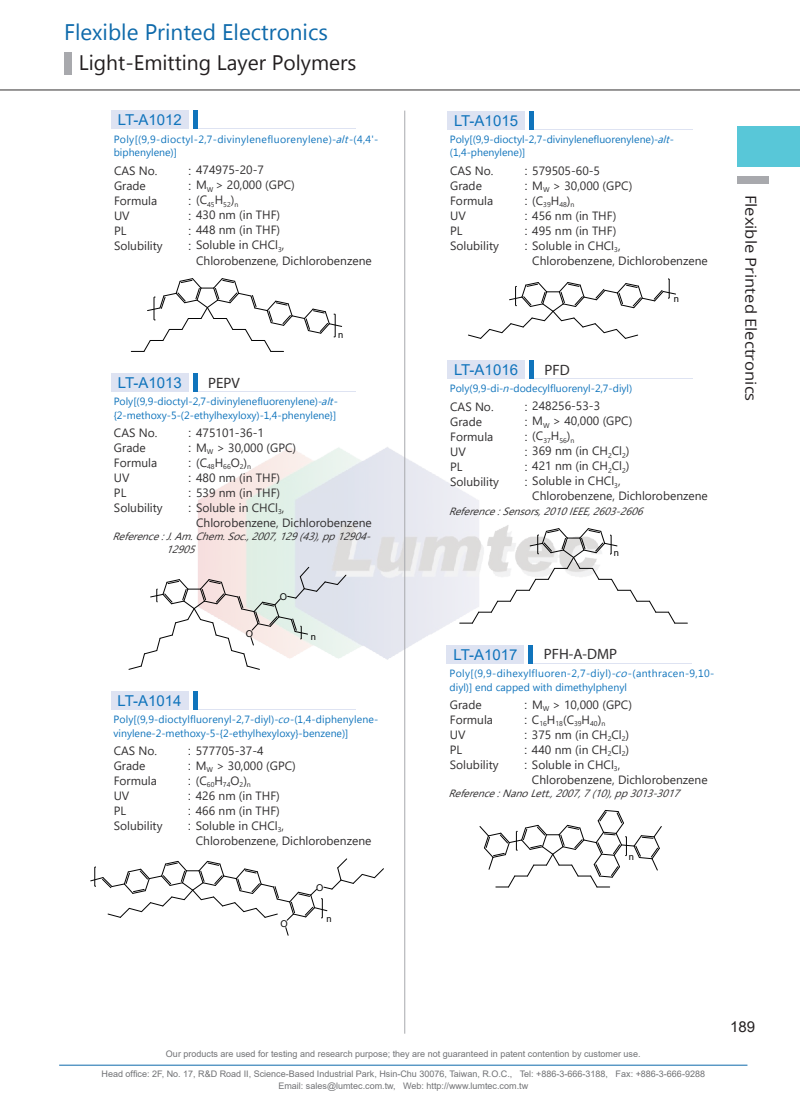
<style>
.page{position:relative;width:800px;height:1106px;background:#fff}
.page>*{position:absolute;margin:0;border:0;box-sizing:border-box;transform-origin:0 0}
.t1{font:22.5px "Microsoft New Tai Lue";color:#0e6aab}
.t2{font:21px "Microsoft New Tai Lue";color:#231f20}
.t3{font:15px "Arial";color:#1074bc}
.t4{font:15px "Open Sans";color:#231f20;scale:1.1 1}
.t5{font:15px "Myriad Pro";color:#312f30}
.t6{font:15px "Arial";color:#231f20}
.t7{font:12px/15px "Segoe UI";color:#312f30}
.t8{font:12px "Arial";color:#312f30}
.t9{font:10.5px/13.5px "Microsoft Tai Le";color:#1074bc}
.t10{font:10.5px/13.5px "Microsoft Tai Le";letter-spacing:.03em;color:#1074bc}
.t11{font:italic 10.5px/13.5px "Segoe UI";color:#312f30}
.t12{font:9.3px "Arial";color:#030303}
.t13{font:9px/12px "Arial";color:#717275;text-align:center}
.t14{font:7.05px "Segoe UI";color:#312f30}
.s1{font-style:italic}
.s2{font-family:"Arial"}
</style>
<div class="page">
<img style="left:198px;top:446px;width:311px;height:214px">
<hr style="left:59px;top:1064px;width:688px;height:1px;background:#0e6aab">
<hr style="left:404px;top:111px;width:1px;height:922px;background:#a8a9ad">
<div style="left:737px;top:126px;width:62px;height:41px;background:#58c7d8"></div>
<hr style="left:0;top:90px;width:799px;height:1px;background:#312f30">
<div style="left:737px;top:176px;width:31px;height:7px;background:#a8a9ad"></div>
<div style="left:64px;top:52px;width:7px;height:22px;background:#a8a9ad"></div>
<div style="left:446px;top:645px;width:78px;height:18px;background:#dee3f2"></div>
<hr style="left:529px;top:662px;width:162px;height:1px;background:#dee3f2">
<div style="left:528px;top:645px;width:5px;height:18px;background:#1074bc"></div>
<svg style="left:479px;top:810px;width:182px;height:77px"></svg>
<div style="left:111px;top:691px;width:77px;height:18px;background:#dee3f2"></div>
<div style="left:447px;top:111px;width:77px;height:18px;background:#dee3f2"></div>
<div style="left:447px;top:360px;width:77px;height:19px;background:#dee3f2"></div>
<div style="left:111px;top:111px;width:77px;height:18px;background:#dee3f2"></div>
<div style="left:111px;top:373px;width:77px;height:19px;background:#dee3f2"></div>
<hr style="left:194px;top:708px;width:162px;height:1px;background:#dee3f2">
<hr style="left:530px;top:129px;width:162px;height:1px;background:#dee3f2">
<hr style="left:530px;top:378px;width:162px;height:1px;background:#dee3f2">
<hr style="left:194px;top:128px;width:162px;height:1px;background:#dee3f2">
<hr style="left:194px;top:391px;width:162px;height:1px;background:#dee3f2">
<hr style="left:193px;top:691px;width:4px;height:18px;background:#1074bc">
<hr style="left:529px;top:111px;width:4px;height:18px;background:#1074bc">
<hr style="left:529px;top:360px;width:4px;height:19px;background:#1074bc">
<hr style="left:193px;top:111px;width:4px;height:18px;background:#1074bc">
<hr style="left:193px;top:373px;width:4px;height:19px;background:#1074bc">
<svg style="left:131px;top:278px;width:211px;height:74px"></svg>
<svg style="left:129px;top:567px;width:217px;height:102px"></svg>
<svg style="left:459px;top:528px;width:228px;height:96px"></svg>
<svg style="left:285px;top:927px;width:3px;height:8px"></svg>
<svg style="left:90px;top:858px;width:294px;height:62px"></svg>
<svg style="left:468px;top:279px;width:207px;height:60px"></svg>
<h1 class="t1" style="left:64px;top:19px;width:265px">Flexible Printed Electronics</h1>
<h2 class="t2" style="left:79px;top:50px;width:279px">Light-Emitting Layer Polymers</h2>
<p class="t3" style="left:118px;top:110px;width:65px">LT-A1012</p>
<p class="t10" style="left:114px;top:133px;width:266px">Poly[(9,9-dioctyl-2,7-divinylenefluorenylene)-<span class="s1">alt</span>-(4,4'- biphenylene)]</p>
<p class="t7" style="left:114px;top:162px;width:50px">CAS No.<br>Grade<br>Formula<br>UV<br>PL<br>Solubility</p>
<p class="t7" style="left:188px;top:162px;width:108px"><span class="s2">:</span> 474975-20-7<br><span class="s2">:</span> M<sub>W</sub> &gt; 20,000 (GPC)</p>
<p class="t14" style="left:196px;top:197px;width:44px"><sup>(C</sup>45<sup>H</sup>52<sup>)</sup>n</p>
<p class="t8" style="left:188px;top:192px;width:5px">:</p>
<p class="t7" style="left:188px;top:207px;width:98px"><span class="s2">:</span> 430 nm (in THF) <span class="s2">:</span> 448 nm (in THF) <span class="s2">:</span> Soluble in CHCl<sub>3</sub>,</p>
<p class="t7" style="left:196px;top:252px;width:177px">Chlorobenzene, Dichlorobenzene</p>
<p class="t3" style="left:118px;top:372px;width:65px">LT-A1013</p>
<p class="t5" style="left:208px;top:373px;width:33px">PEPV</p>
<p class="t12" style="left:338px;top:328px;width:7px">n</p>
<p class="t9" style="left:114px;top:395px;width:226px">Poly[(9,9-dioctyl-2,7-divinylenefluorenylene)-<span class="s1">alt</span>-{2-methoxy-5-(2-ethylhexyloxy)-1,4-phenylene}]</p>
<p class="t7" style="left:114px;top:424px;width:50px">CAS No.<br>Grade<br>Formula<br>UV<br>PL<br>Solubility</p>
<p class="t7" style="left:188px;top:424px;width:109px"><span class="s2">:</span> 475101-36-1<br><span class="s2">:</span> M<sub>W</sub> &gt; 30,000 (GPC)</p>
<p class="t14" style="left:196px;top:460px;width:57px"><sup>(C</sup>48<sup>H</sup>66<sup>O</sup>2<sup>)</sup>n</p>
<p class="t8" style="left:188px;top:454px;width:5px">:</p>
<p class="t7" style="left:188px;top:469px;width:98px"><span class="s2">:</span> 480 nm (in THF) <span class="s2">:</span> 539 nm (in THF) <span class="s2">:</span> Soluble in CHCl<sub>3</sub>,</p>
<p class="t7" style="left:196px;top:514px;width:177px">Chlorobenzene, Dichlorobenzene</p>
<p class="t11" style="left:166px;top:528px;width:212px;text-indent:-53px">Reference:J.Am.Chem.Soc.,2007,129(43),pp12904-<br>12905</p>
<p class="t12" style="left:279px;top:590px;width:9px">O</p>
<p class="t3" style="left:118px;top:690px;width:65px">LT-A1014</p>
<p class="t12" style="left:246px;top:627px;width:9px">O</p>
<p class="t12" style="left:311px;top:630px;width:7px">n</p>
<p class="t9" style="left:113px;top:713px;width:266px">Poly[(9,9-dioctylfluorenyl-2,7-diyl)-<span class="s1">co</span>-(1,4-diphenylene&shy;vinylene-2-methoxy-5-{2-ethylhexyloxy}-benzene)]</p>
<p class="t7" style="left:114px;top:742px;width:50px">CAS No.<br>Grade<br>Formula<br>UV<br>PL<br>Solubility</p>
<p class="t7" style="left:188px;top:742px;width:109px"><span class="s2">:</span> 577705-37-4<br><span class="s2">:</span> M<sub>W</sub> &gt; 30,000 (GPC)</p>
<p class="t8" style="left:188px;top:772px;width:5px">:</p>
<p class="t7" style="left:188px;top:787px;width:98px"><span class="s2">:</span> 426 nm (in THF) <span class="s2">:</span> 466 nm (in THF) <span class="s2">:</span> Soluble in CHCl<sub>3</sub>,</p>
<p class="t14" style="left:196px;top:777px;width:57px"><sup>(C</sup>60<sup>H</sup>74<sup>O</sup>2<sup>)</sup>n</p>
<p class="t7" style="left:196px;top:832px;width:177px">Chlorobenzene, Dichlorobenzene</p>
<p class="t12" style="left:280px;top:917px;width:9px">O</p>
<p class="t12" style="left:316px;top:881px;width:9px">O</p>
<p class="t12" style="left:326px;top:912px;width:7px">n</p>
<p class="t3" style="left:454px;top:110px;width:65px">LT-A1015</p>
<p class="t9" style="left:450px;top:133px;width:226px">Poly[(9,9-dioctyl-2,7-divinylenefluorenylene)-<span class="s1">alt</span>-(1,4-phenylene)]</p>
<p class="t7" style="left:450px;top:162px;width:50px">CAS No.<br>Grade<br>Formula<br>UV<br>PL<br>Solubility</p>
<p class="t7" style="left:524px;top:162px;width:109px"><span class="s2">:</span> 579505-60-5<br><span class="s2">:</span> M<sub>W</sub> &gt; 30,000 (GPC)</p>
<p class="t8" style="left:524px;top:192px;width:5px">:</p>
<p class="t7" style="left:524px;top:207px;width:98px"><span class="s2">:</span> 456 nm (in THF) <span class="s2">:</span> 495 nm (in THF) <span class="s2">:</span> Soluble in CHCl<sub>3</sub>,</p>
<p class="t14" style="left:532px;top:198px;width:44px"><sup>(C</sup>39<sup>H</sup>48<sup>)</sup>n</p>
<p class="t7" style="left:532px;top:252px;width:177px">Chlorobenzene, Dichlorobenzene</p>
<p class="t12" style="left:673px;top:292px;width:7px">n</p>
<p class="t3" style="left:454px;top:359px;width:65px">LT-A1016</p>
<p class="t5" style="left:544px;top:360px;width:27px">PFD</p>
<p class="t9" style="left:450px;top:382px;width:184px">Poly(9,9-di-<span class="s1">n</span>-dodecylfluorenyl-2,7-diyl)</p>
<p class="t7" style="left:450px;top:398px;width:50px">CAS No.<br>Grade<br>Formula<br>UV<br>PL<br>Solubility</p>
<p class="t7" style="left:524px;top:397px;width:109px"><span class="s2">:</span> 248256-53-3<br><span class="s2">:</span> M<sub>W</sub> &gt; 40,000 (GPC)</p>
<p class="t14" style="left:532px;top:433px;width:44px"><sup>(C</sup>37<sup>H</sup>56<sup>)</sup>n</p>
<p class="t8" style="left:524px;top:428px;width:5px">:</p>
<p class="t7" style="left:524px;top:442px;width:107px;text-align:justify"><span class="s2">:</span> 369 nm (in CH<sub>2</sub>Cl<sub>2</sub>) <span class="s2">:</span> 421 nm (in CH<sub>2</sub>Cl<sub>2</sub>) <span class="s2">:</span> Soluble in CHCl<sub>3</sub>,</p>
<p class="t7" style="left:532px;top:487px;width:177px">Chlorobenzene, Dichlorobenzene</p>
<p class="t11" style="left:448px;top:503px;width:201px">Reference:Sensors,2010IEEE,2603-2606</p>
<p class="t12" style="left:613px;top:546px;width:7px">n</p>
<p class="t4" style="left:761px;top:195px;width:189px;rotate:90deg">Flexible Printed Electronics</p>
<p class="t3" style="left:453px;top:644px;width:65px">LT-A1017</p>
<p class="t5" style="left:543px;top:645px;width:75px">PFH-A-DMP</p>
<p class="t10" style="left:449px;top:667px;width:266px">Poly[(9,9-dihexylfluoren-2,7-diyl)-<span class="s1">co</span>-(anthracen-9,10- diyl)] end capped with dimethylphenyl</p>
<p class="t7" style="left:450px;top:696px;width:50px">Grade<br>Formula<br>UV<br>PL<br>Solubility</p>
<p class="t7" style="left:524px;top:695px;width:109px"><span class="s2">:</span> M<sub>W</sub> &gt; 10,000 (GPC)</p>
<p class="t14" style="left:532px;top:716px;width:75px"><sup>C</sup>16<sup>H</sup>18<sup>(C</sup>39<sup>H</sup>40<sup>)</sup>n</p>
<p class="t8" style="left:524px;top:711px;width:5px">:</p>
<p class="t7" style="left:524px;top:725px;width:107px;text-align:justify"><span class="s2">:</span> 375 nm (in CH<sub>2</sub>Cl<sub>2</sub>) <span class="s2">:</span> 440 nm (in CH<sub>2</sub>Cl<sub>2</sub>) <span class="s2">:</span> Soluble in CHCl<sub>3</sub>,</p>
<p class="t7" style="left:532px;top:770px;width:177px">Chlorobenzene, Dichlorobenzene</p>
<p class="t11" style="left:448px;top:785px;width:239px">Reference:NanoLett.,2007,7(10),pp3013-3017</p>
<p class="t12" style="left:628px;top:850px;width:7px">n</p>
<p class="t13" style="left:166px;top:1048px;width:476px">Our products are used for testing and research purpose; they are not guaranteed in patent contention by customer use.</p>
<p class="t13" style="left:102px;top:1068px;width:604px">Head office: 2F, No. 17, R&amp;D Road II, Science-Based Industrial Park, Hsin-Chu 30076, Taiwan, R.O.C., Tel: +886-3-666-3188, Fax: +886-3-666-9288<br>Email: sales@lumtec.com.tw, Web: http://www.lumtec.com.tw</p>
<p class="t6" style="left:729px;top:1016px;width:27px">189</p>
</div>
